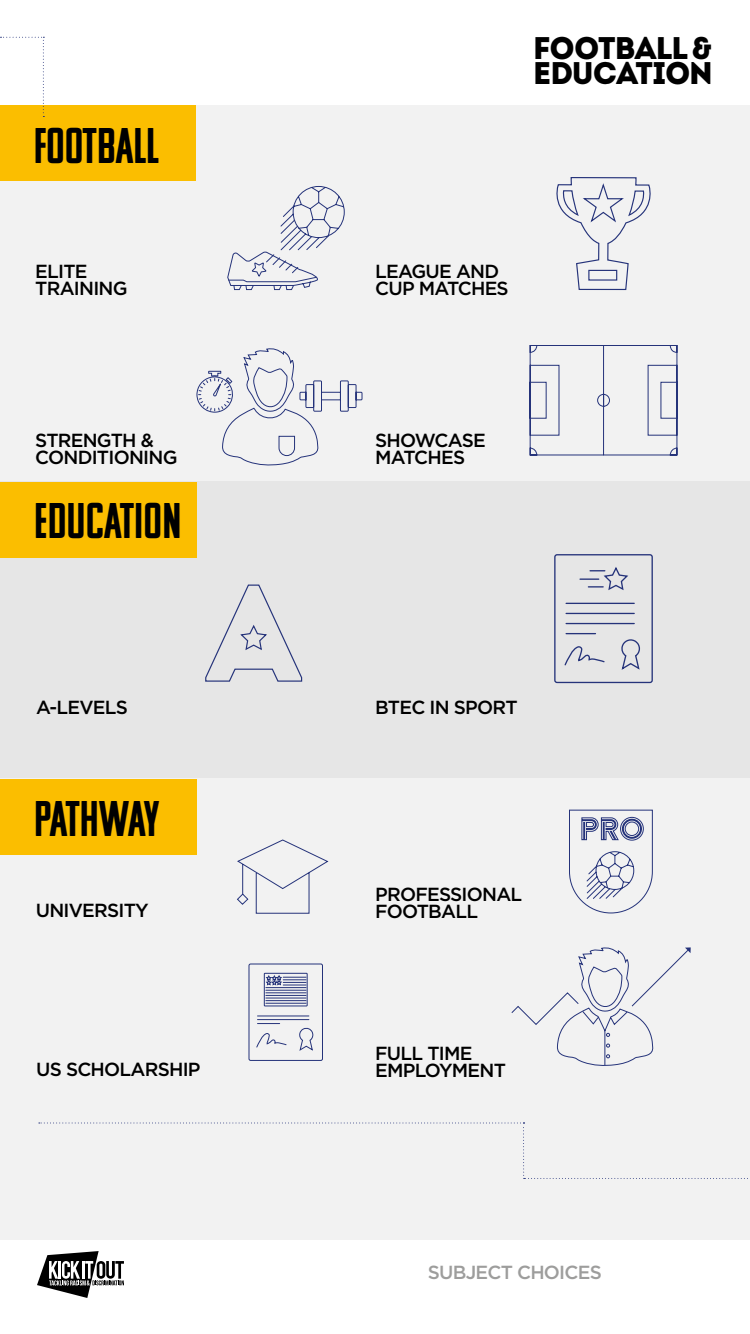
<style>
.page{position:relative;width:750px;height:1334px;background:#fff}
.page>*{position:absolute;margin:0;border:0;box-sizing:border-box;transform-origin:0 0}
.t1{font:50px "Komu A";color:#000}
.t2{font:50px "Komu A";letter-spacing:-.02em;color:#000}
.t3{font:31.3px/25px "Intro";letter-spacing:-.04em;color:#000}
.t4{font:500 18.9px/17px "Gotham";letter-spacing:-.04em;color:#000}
.t5{font:500 18.9px "Gotham";letter-spacing:-.04em;color:#9d9d9c}
</style>
<div class="page">
<div style="left:0;top:482px;width:750px;height:297px;background:#e6e6e6"></div>
<div style="left:0;top:106px;width:750px;height:375px;background:#f2f2f2"></div>
<div style="left:0;top:106px;width:196px;height:75px;background:#fbbe00"></div>
<div style="left:0;top:779px;width:750px;height:461px;background:#f2f2f2"></div>
<svg style="left:37px;top:1251px;width:87px;height:47px"></svg>
<svg style="left:38px;top:1122px;width:710px;height:57px"></svg>
<svg style="left:227px;top:186px;width:118px;height:105px"></svg>
<svg style="left:196px;top:348px;width:167px;height:118px"></svg>
<div style="left:0;top:482px;width:196px;height:75px;background:#fbbe00"></div>
<svg style="left:205px;top:584px;width:98px;height:98px"></svg>
<svg style="left:529px;top:177px;width:149px;height:507px"></svg>
<div style="left:0;top:779px;width:196px;height:76px;background:#fbbe00"></div>
<svg style="left:237px;top:839px;width:92px;height:75px"></svg>
<svg style="left:248px;top:963px;width:75px;height:98px"></svg>
<hr style="left:266px;top:987px;width:40px;height:1px;background:#25337a">
<hr style="left:266px;top:990px;width:40px;height:1px;background:#25337a">
<hr style="left:266px;top:992px;width:40px;height:1px;background:#25337a">
<hr style="left:266px;top:995px;width:40px;height:1px;background:#25337a">
<hr style="left:266px;top:998px;width:40px;height:1px;background:#25337a">
<hr style="left:266px;top:1000px;width:40px;height:1px;background:#25337a">
<hr style="left:266px;top:1003px;width:40px;height:1px;background:#25337a">
<hr style="left:257px;top:1015px;width:52px;height:1px;background:#25337a">
<svg style="left:510px;top:778px;width:181px;height:288px"></svg>
<svg style="left:0;top:37px;width:44px;height:80px"></svg>
<h1 class="t1" style="left:33px;top:120px;width:127px">FOOTBALL</h1>
<h2 class="t3" style="left:533px;top:35px;width:182px">FOOTBALL &amp;<br>EDUCATION</h2>
<p class="t4" style="left:35px;top:263px;width:94px">ELITE<br>TRAINING</p>
<p class="t4" style="left:375px;top:263px;width:135px">LEAGUE AND<br>CUP MATCHES</p>
<p class="t4" style="left:35px;top:432px;width:144px">STRENGTH &amp;<br>CONDITIONING</p>
<p class="t4" style="left:375px;top:432px;width:112px">SHOWCASE<br>MATCHES</p>
<h1 class="t1" style="left:34px;top:495px;width:150px">EDUCATION</h1>
<p class="t4" style="left:36px;top:699px;width:93px">A-LEVELS</p>
<p class="t4" style="left:375px;top:699px;width:144px">BTEC IN SPORT</p>
<h1 class="t2" style="left:34px;top:793px;width:126px">PATHWAY</h1>
<p class="t4" style="left:36px;top:902px;width:115px">UNIVERSITY</p>
<p class="t4" style="left:36px;top:1061px;width:166px">US SCHOLARSHIP</p>
<p class="t4" style="left:375px;top:886px;width:149px">PROFESSIONAL<br>FOOTBALL</p>
<p class="t4" style="left:375px;top:1045px;width:132px">FULL TIME<br>EMPLOYMENT</p>
<p class="t5" style="left:428px;top:1260px;width:175px">SUBJECT CHOICES</p>
</div>
